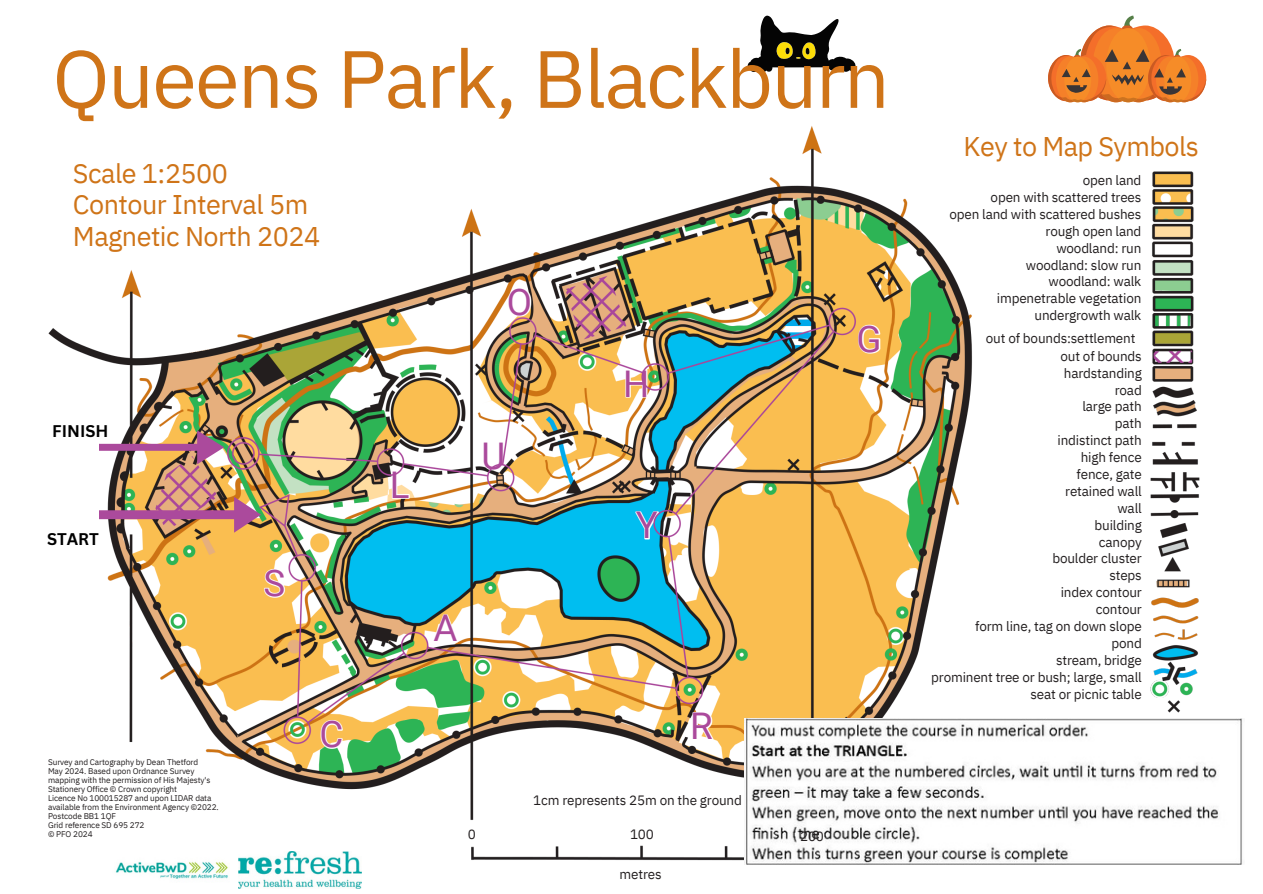
<style>
.page{position:relative;width:1263px;height:894px;background:#fff}
.page>*{position:absolute;margin:0;border:0;box-sizing:border-box;transform-origin:0 0}
.t1{font:81px "IBM Plex Sans";letter-spacing:-.02em;color:#cf7418}
.t2{font:36.75px "Roboto";color:#ab4a9c}
.t3{font:27px/31.5px "IBM Plex Sans";letter-spacing:-.02em;color:#cf7418}
.t4{font:700 16.5px "Canva Sans";color:#000}
.t5{font:13.5px/16.8px "IBM Plex Sans";letter-spacing:-.015em;color:#231f20;text-align:right}
.t6{font:8.25px/9px "IBM Plex Sans";letter-spacing:-.015em;color:#231f20}
</style>
<div class="page">
<img style="left:471px;top:845px;width:350px;height:20px">
<img style="left:48px;top:126px;width:924px;height:694px">
<img style="left:1150px;top:171px;width:50px;height:542px">
<img style="left:745px;top:718px;width:497px;height:146px">
<img style="left:110px;top:806px;width:125px;height:73px">
<img style="left:239px;top:851px;width:123px;height:37px">
<svg style="left:748px;top:16px;width:108px;height:57px"></svg>
<svg style="left:1048px;top:16px;width:158px;height:86px"></svg>
<svg style="left:99px;top:496px;width:162px;height:36px;background:#b88277"></svg>
<svg style="left:99px;top:430px;width:125px;height:34px"></svg>
<h3 class="t1" style="left:52px;top:25px;width:839px">Queens Park, Blackburn</h3>
<p class="t3" style="left:73px;top:157px;width:249px">Scale 1:2500<br>Contour Interval 5m<br>Magnetic North 2024</p>
<p class="t4" style="left:52px;top:419px;width:58px">FINISH</p>
<p class="t4" style="left:47px;top:527px;width:53px">START</p>
<p class="t2" style="left:264px;top:562px;width:23px">S</p>
<p class="t6" style="left:48px;top:757px;width:165px">Survey and Cartography by Dean Thetford May 2024. Based upon Ordnance Survey mapping with the permission of His Majesty's Stationery Office © Crown copyright<br>Licence No 100015287 and upon LIDAR data</p>
<p class="t6" style="left:48px;top:802px;width:172px">available from the Environment Agency ©2022.<br>Postcode BB1 1QF<br>Grid reference SD 695 272<br>© PFO 2024</p>
<h4 class="t2" style="left:319px;top:712px;width:25px">C</h4>
<p class="t2" style="left:390px;top:463px;width:21px">L</p>
<p class="t2" style="left:507px;top:281px;width:27px">O</p>
<h4 class="t2" style="left:481px;top:435px;width:25px">U</h4>
<p class="t2" style="left:623px;top:362px;width:28px">H</p>
<p class="t2" style="left:636px;top:504px;width:24px">Y</p>
<p class="t2" style="left:433px;top:607px;width:25px">A</p>
<p class="t5" style="left:468px;top:825px;width:10px">0</p>
<h4 class="t2" style="left:690px;top:704px;width:24px">R</h4>
<p class="t5" style="left:533px;top:791px;width:210px">1cm represents 25m on the ground</p>
<p class="t5" style="left:630px;top:825px;width:25px">100</p>
<p class="t5" style="left:620px;top:865px;width:43px">metres</p>
<h2 class="t2" style="left:856px;top:318px;width:26px">G</h2>
<h4 class="t5" style="left:800px;top:827px;width:25px">200</h4>
<p class="t3" style="left:963px;top:130px;width:237px">Key to Map Symbols</p>
<p class="t5" style="left:949px;top:171px;width:193px">open land<br>open with scattered trees<br>open land with scattered bushes rough open land<br>woodland: run<br>woodland: slow run<br>woodland: walk</p>
<h2 class="t5" style="left:997px;top:290px;width:146px">impenetrable vegetation undergrowth walk</h2>
<p class="t5" style="left:986px;top:329px;width:151px">out of bounds:settlement</p>
<h4 class="t5" style="left:931px;top:347px;width:212px">out of bounds<br>hardstanding<br>road<br>large path<br>path<br>indistinct path<br>high fence<br>fence, gate<br>retained wall<br>wall<br>building<br>canopy<br>boulder cluster<br>steps<br>index contour<br>contour<br>form line, tag on down slope<br>pond<br>stream, bridge<br>prominent tree or bush; large, small</h4>
<h4 class="t5" style="left:1030px;top:685px;width:113px">seat or picnic table</h4>
</div>
